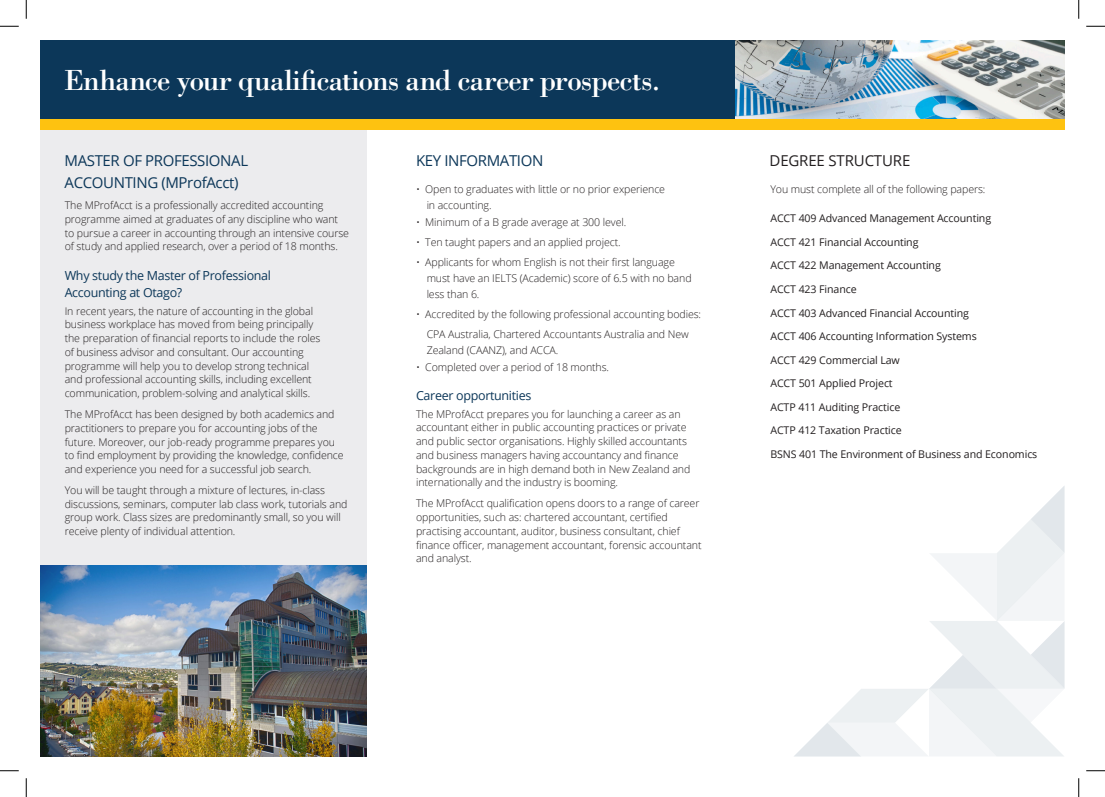
<style>
.page{position:relative;width:1105px;height:797px;background:#fff}
.page>*{position:absolute;margin:0;border:0;box-sizing:border-box;transform-origin:0 0}
.t1{font:30px "Bodoni Std";letter-spacing:-.03em;color:#fff}
.header1{font:15px "Open Sans";letter-spacing:-.025em;color:#0c3759}
.header1-2{font:15px "Open Sans";letter-spacing:-.01em;color:#231f20}
.header1-3{font:12.5px "Open Sans";letter-spacing:-.025em;color:#0c3759}
.body_text{font:300 10.62px/13.8px "Open Sans";letter-spacing:-.01em;color:#231f20}
.body_text-2{font:10.62px "Open Sans";letter-spacing:-.01em;color:#231f20}
</style>
<div class="page">
<div style="left:40px;top:130px;width:326px;height:626px;background:#ececee"></div>
<div style="left:40px;top:40px;width:1024px;height:90px;background:#0c3759"></div>
<img style="left:735px;top:40px;width:329px;height:79px">
<div style="left:40px;top:119px;width:1024px;height:11px;background:#fec210"></div>
<svg style="left:794px;top:486px;width:270px;height:270px"></svg>
<img style="left:40px;top:565px;width:326px;height:191px">
<svg style="left:0;top:25px;width:19px;height:2px"></svg>
<svg style="left:1086px;top:25px;width:19px;height:2px"></svg>
<svg style="left:0;top:770px;width:19px;height:1px"></svg>
<svg style="left:1086px;top:770px;width:19px;height:1px"></svg>
<svg style="left:25px;top:0;width:2px;height:19px"></svg>
<svg style="left:25px;top:778px;width:2px;height:19px"></svg>
<svg style="left:1078px;top:0;width:1px;height:19px"></svg>
<svg style="left:1078px;top:778px;width:1px;height:19px"></svg>
<p class="t1" style="left:64px;top:62px;width:598px">Enhance your qualifications and career prospects.</p>
<p class="header1" style="left:65px;top:150px;width:185px">MASTER OF PROFESSIONAL</p>
<p class="header1" style="left:416px;top:150px;width:129px">KEY INFORMATION</p>
<p class="header1" style="left:65px;top:172px;width:175px">ACCOUNTING (MProfAcct)</p>
<p class="body_text" style="left:65px;top:198px;width:286px">The MProfAcct is a professionally accredited accounting programme aimed at graduates of any discipline who want to pursue a career in accounting through an intensive course of study and applied research, over a period of 18 months.</p>
<p class="header1-3" style="left:65px;top:267px;width:208px">Why study the Master of Professional</p>
<p class="header1-3" style="left:65px;top:284px;width:119px">Accounting at Otago?</p>
<p class="body_text" style="left:65px;top:303px;width:257px">In recent years, the nature of accounting in the global business workplace has moved from being principally the preparation of financial reports to include the roles of business advisor and consultant. Our accounting programme will help you to develop strong technical and professional accounting skills, including excellent communication, problem-solving and analytical skills.</p>
<p class="body_text" style="left:65px;top:407px;width:281px">The MProfAcct has been designed by both academics and practitioners to prepare you for accounting jobs of the future. Moreover, our job-ready programme prepares you to find employment by providing the knowledge, confidence and experience you need for a successful job search.</p>
<p class="body_text" style="left:65px;top:483px;width:284px">You will be taught through a mixture of lectures, in-class discussions, seminars, computer lab class work, tutorials and group work. Class sizes are predominantly small, so you will receive plenty of individual attention.</p>
<p class="body_text" style="left:416px;top:182px;width:251px">• Open to graduates with little or no prior experience</p>
<p class="body_text" style="left:427px;top:198px;width:66px">in accounting.</p>
<p class="body_text" style="left:416px;top:215px;width:212px">• Minimum of a B grade average at 300 level.</p>
<p class="body_text" style="left:416px;top:235px;width:206px">• Ten taught papers and an applied project.</p>
<p class="body_text" style="left:416px;top:255px;width:260px">• Applicants for whom English is not their first language</p>
<p class="body_text" style="left:427px;top:271px;width:266px">must have an IELTS (Academic) score of 6.5 with no band</p>
<p class="body_text" style="left:427px;top:287px;width:54px">less than 6.</p>
<p class="body_text" style="left:416px;top:307px;width:287px">• Accredited by the following professional accounting bodies:</p>
<p class="body_text" style="left:427px;top:327px;width:264px">CPA Australia, Chartered Accountants Australia and New</p>
<p class="body_text" style="left:427px;top:343px;width:133px">Zealand (CAANZ), and ACCA.</p>
<p class="body_text" style="left:416px;top:360px;width:195px">• Completed over a period of 18 months.</p>
<p class="header1-3" style="left:416px;top:387px;width:117px">Career opportunities</p>
<p class="body_text" style="left:416px;top:406px;width:276px">The MProfAcct prepares you for launching a career as an accountant either in public accounting practices or private and public sector organisations. Highly skilled accountants and business managers having accountancy and finance backgrounds are in high demand both in New Zealand and internationally and the industry is booming.</p>
<p class="body_text" style="left:416px;top:496px;width:287px">The MProfAcct qualification opens doors to a range of career opportunities, such as: chartered accountant, certified practising accountant, auditor, business consultant, chief finance officer, management accountant, forensic accountant and analyst.</p>
<p class="header1-2" style="left:769px;top:150px;width:142px">DEGREE STRUCTURE</p>
<p class="body_text" style="left:770px;top:182px;width:217px">You must complete all of the following papers:</p>
<p class="body_text-2" style="left:770px;top:211px;width:222px">ACCT 409 Advanced Management Accounting</p>
<p class="body_text-2" style="left:770px;top:235px;width:150px">ACCT 421 Financial Accounting</p>
<p class="body_text-2" style="left:770px;top:258px;width:172px">ACCT 422 Management Accounting</p>
<p class="body_text-2" style="left:770px;top:282px;width:88px">ACCT 423 Finance</p>
<p class="body_text-2" style="left:770px;top:305px;width:200px">ACCT 403 Advanced Financial Accounting</p>
<p class="body_text-2" style="left:770px;top:329px;width:208px">ACCT 406 Accounting Information Systems</p>
<p class="body_text-2" style="left:770px;top:352px;width:131px">ACCT 429 Commercial Law</p>
<p class="body_text-2" style="left:770px;top:376px;width:124px">ACCT 501 Applied Project</p>
<p class="body_text-2" style="left:770px;top:399px;width:131px">ACTP 411 Auditing Practice</p>
<p class="body_text-2" style="left:770px;top:423px;width:133px">ACTP 412 Taxation Practice</p>
<p class="body_text-2" style="left:770px;top:446px;width:268px">BSNS 401 The Environment of Business and Economics</p>
</div>
